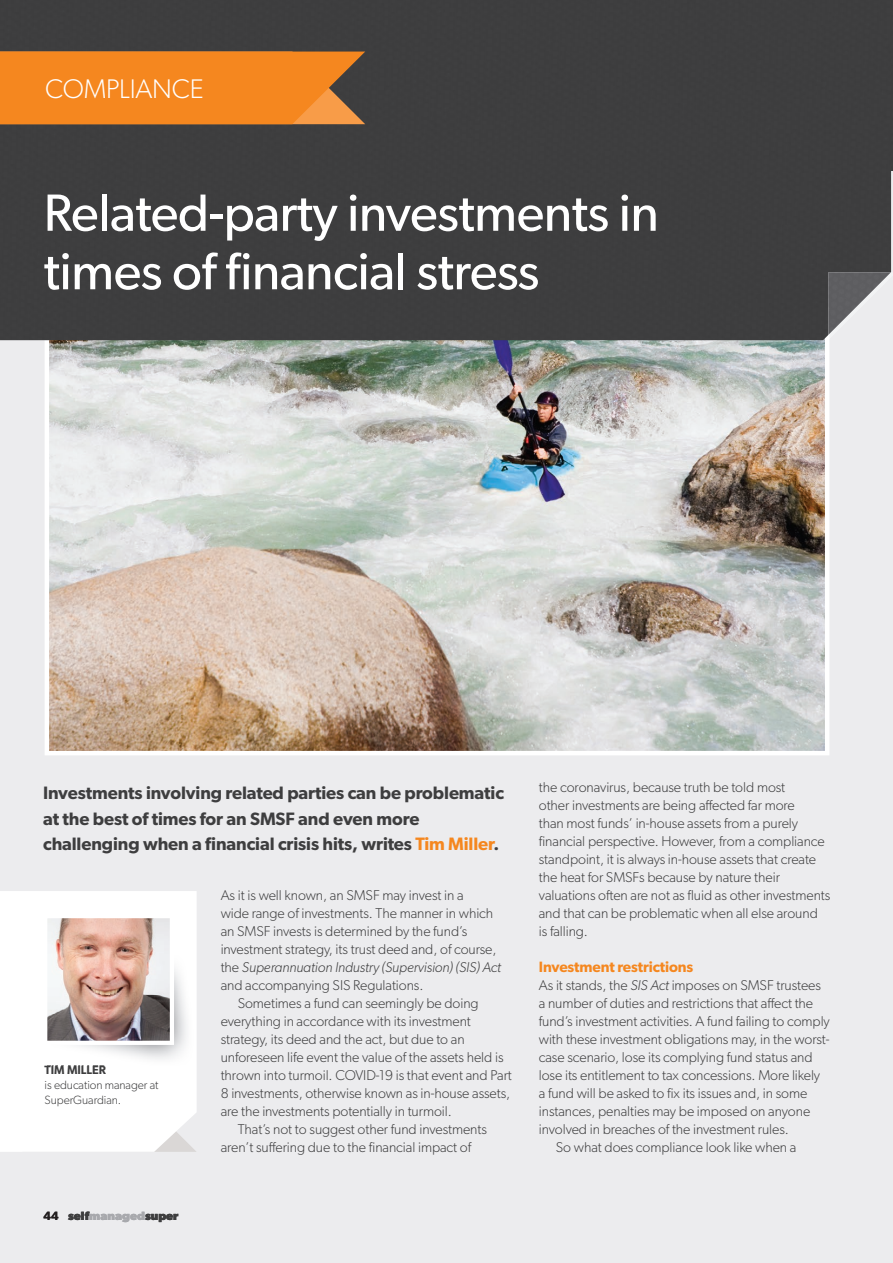
<style>
.page{position:relative;width:893px;height:1263px;background:#fff}
.page>*{position:absolute;margin:0;border:0;box-sizing:border-box;transform-origin:0 0}
.t1{font:52.5px/58.5px "Gibson";letter-spacing:-.01em;color:#fff}
.t2{font:300 27px "Gibson";letter-spacing:-.01em;color:#fff}
.t3{font:600 18px/25.5px "Gibson";letter-spacing:-.005em;color:#3e3e3f}
.t4{font:600 15px "Gibson";letter-spacing:-.01em;color:#f5871f}
.t5{font:300 14.25px/18px "Gibson";letter-spacing:-.005em;color:#3e3e3f}
.t6{font:italic 300 14.25px "Gibson";letter-spacing:-.005em;color:#3e3e3f}
.t7{font:300 12px/15px "Gibson";letter-spacing:-.005em;color:#3e3e3f}
.t8{font:700 12px "Gibson";color:#3e3e3f}
.t9{font:600 12px "Gibson";letter-spacing:-.005em;color:#3e3e3f}
.s1{color:#f5871f}
.s2{font-style:normal}
.s3{font-weight:600;color:#231f20}
.s4{color:#a8a9ad}
.s5{font-style:italic}
</style>
<div class="page">
<hr style="left:891px;top:0;width:2px;height:1263px;background:#ececee">
<div style="left:0;top:0;width:891px;height:1263px;background:#ececee"></div>
<img style="left:45px;top:340px;width:784px;height:415px">
<img style="left:891px;top:0;width:2px;height:170px">
<div style="left:0;top:891px;width:197px;height:261px;background:#fff"></div>
<img style="left:47px;top:954px;width:146px;height:111px">
<img style="left:47px;top:1065px;width:59px;height:1px">
<img style="left:43px;top:914px;width:131px;height:131px">
<div style="left:0;top:0;width:891px;height:340px;background:#3e3e3f"></div>
<svg style="left:0;top:52px;width:365px;height:72px;background:#eb8422"></svg>
<svg style="left:828px;top:335px;width:63px;height:5px"></svg>
<img style="left:828px;top:272px;width:63px;height:63px">
<h2 class="t2" style="left:45px;top:73px;width:160px">COMPLIANCE</h2>
<h1 class="t1" style="left:44px;top:183px;width:617px">Related-party investments in times of financial stress</h1>
<p class="t3" style="left:43px;top:780px;width:462px">Investments involving related parties can be problematic at the best of times for an SMSF and even more challenging when a financial crisis hits, writes <span class="s1">Tim Miller</span>.</p>
<p class="t5" style="left:221px;top:886px;width:245px">As it is well known, an SMSF may invest in a</p>
<p class="t5" style="left:221px;top:904px;width:274px">wide range of investments. The manner in which</p>
<p class="t5" style="left:221px;top:922px;width:248px">an SMSF invests is determined by the fund’s</p>
<p class="t5" style="left:221px;top:940px;width:277px">investment strategy, its trust deed and, of course,</p>
<p class="t6" style="left:221px;top:958px;width:282px"><span class="s2">the</span> Superannuation Industry (Supervision) (SIS) Act</p>
<p class="t5" style="left:221px;top:976px;width:204px">and accompanying SIS Regulations.</p>
<p class="t5" style="left:238px;top:994px;width:242px">Sometimes a fund can seemingly be doing</p>
<p class="t5" style="left:221px;top:1012px;width:252px">everything in accordance with its investment</p>
<p class="t5" style="left:221px;top:1030px;width:246px">strategy, its deed and the act, but due to an</p>
<p class="t5" style="left:221px;top:1048px;width:284px">unforeseen life event the value of the assets held is</p>
<p class="t5" style="left:221px;top:1066px;width:293px">thrown into turmoil. COVID-19 is that event and Part</p>
<p class="t5" style="left:221px;top:1084px;width:291px">8 investments, otherwise known as in-house assets,</p>
<p class="t5" style="left:221px;top:1102px;width:233px">are the investments potentially in turmoil.</p>
<p class="t5" style="left:238px;top:1120px;width:251px">That’s not to suggest other fund investments</p>
<p class="t5" style="left:221px;top:1138px;width:252px">aren’t suffering due to the financial impact of</p>
<p class="t9" style="left:45px;top:1062px;width:63px">TIM MILLER</p>
<p class="t7" style="left:45px;top:1077px;width:115px">is education manager at<br>SuperGuardian.</p>
<p class="t8" style="left:44px;top:1209px;width:136px"><span class="s3">44</span> self<span class="s4">managed</span>super</p>
<p class="t5" style="left:539px;top:778px;width:293px">the coronavirus, because truth be told most<br>other investments are being affected far more<br>than most funds’ in-house assets from a purely financial perspective. However, from a compliance standpoint, it is always in-house assets that create the heat for SMSFs because by nature their valuations often are not as fluid as other investments and that can be problematic when all else around<br>is falling.</p>
<p class="t4" style="left:539px;top:958px;width:156px">Investment restrictions</p>
<p class="t5" style="left:539px;top:976px;width:284px">As it stands, the <span class="s5">SIS Act</span> imposes on SMSF trustees</p>
<p class="t5" style="left:539px;top:994px;width:276px">a number of duties and restrictions that affect the</p>
<p class="t5" style="left:539px;top:1012px;width:292px">fund’s investment activities. A fund failing to comply</p>
<p class="t5" style="left:539px;top:1030px;width:292px">with these investment obligations may, in the worst-</p>
<p class="t5" style="left:539px;top:1048px;width:275px">case scenario, lose its complying fund status and</p>
<p class="t5" style="left:539px;top:1066px;width:283px">lose its entitlement to tax concessions. More likely</p>
<p class="t5" style="left:539px;top:1084px;width:270px">a fund will be asked to fix its issues and, in some</p>
<p class="t5" style="left:539px;top:1102px;width:273px">instances, penalties may be imposed on anyone</p>
<p class="t5" style="left:539px;top:1120px;width:252px">involved in breaches of the investment rules.</p>
<p class="t5" style="left:556px;top:1138px;width:242px">So what does compliance look like when a</p>
</div>
